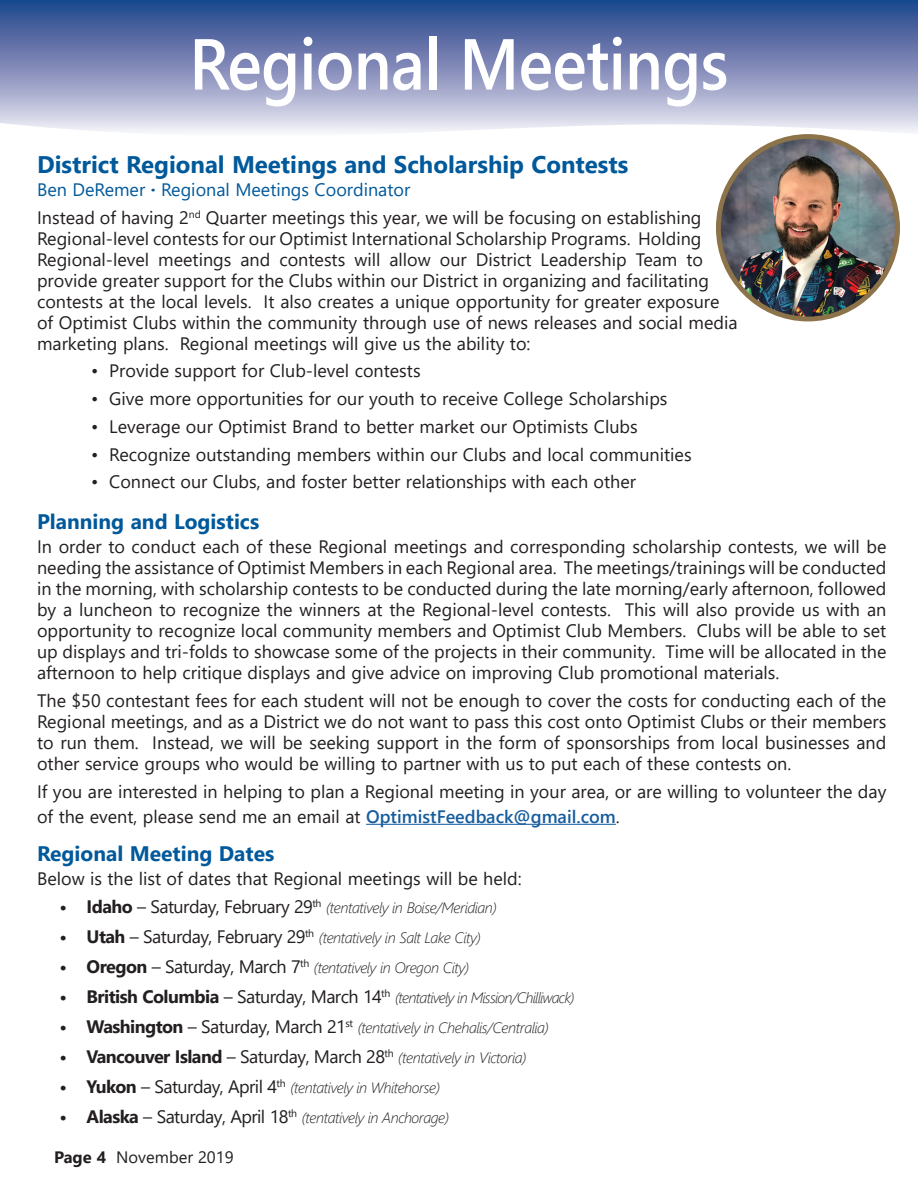
<style>
.page{position:relative;width:918px;height:1188px;background:#fff}
.page>*{position:absolute;margin:0;border:0;box-sizing:border-box;transform-origin:0 0}
.Page_Title{font:600 72px "Segoe UI";letter-spacing:-.01em;color:#fff;scale:.9 1}
.Subhead{font:700 24px "Segoe UI";color:#00599b}
.Subhead-2{font:700 21px "Segoe UI";color:#00599b}
.Subhead-3{font:18px/21px "Segoe UI";color:#231f20;text-align:justify}
.Body{font:18px/21px "Segoe UI";color:#231f20}
.Subhead-4{font:18px "Segoe UI";color:#00599b}
.t1{font:16.5px "Segoe UI";color:#231f20}
.t2{font:italic 300 15px "Segoe UI";letter-spacing:-.03em;color:#231f20}
.t3{font:italic 300 15px "Segoe UI";letter-spacing:-.05em;color:#231f20}
.s1{font-weight:700}
.s2{font-weight:600;color:#175d9e}
.s3{font-weight:700;font-style:normal;font-size:18px}
.s4{font-weight:400;font-style:normal;font-size:18px}
</style>
<div class="page">
<svg style="left:0;top:0;width:918px;height:137px;background:#8794be"></svg>
<hr style="left:366px;top:824px;width:250px;height:1px;background:#175d9e">
<img style="left:718px;top:137px;width:180px;height:182px">
<div style="left:716px;top:134px;width:184px;height:187px;border:5px solid #8d734a;border-radius:50%"></div>
<p class="Page_Title" style="left:189px;top:-4px;width:601px">Regional Meetings</p>
<p class="Subhead" style="left:37px;top:142px;width:593px">District Regional Meetings and Scholarship Contests</p>
<p class="Subhead-4" style="left:37px;top:173px;width:375px">Ben DeRemer <span class="s1">·</span> Regional Meetings Coordinator</p>
<p class="Body" style="left:37px;top:205px;width:702px">Instead of having 2<sup>nd</sup> Quarter meetings this year, we will be focusing on establishing Regional-level contests for our Optimist International Scholarship Programs. Holding Regional-level meetings and contests will allow our District Leadership Team to provide greater support for the Clubs within our District in organizing and facilitating contests at the local levels. It also creates a unique opportunity for greater exposure of Optimist Clubs within the community through use of news releases and social media marketing plans. Regional meetings will give us the ability to:</p>
<p class="Body" style="left:91px;top:359px;width:331px">• Provide support for Club-level contests</p>
<p class="Body" style="left:91px;top:387px;width:578px">• Give more opportunities for our youth to receive College Scholarships</p>
<p class="Body" style="left:91px;top:414px;width:548px">• Leverage our Optimist Brand to better market our Optimists Clubs</p>
<p class="Body" style="left:91px;top:442px;width:602px">• Recognize outstanding members within our Clubs and local communities</p>
<p class="Body" style="left:91px;top:470px;width:547px">• Connect our Clubs, and foster better relationships with each other</p>
<p class="Subhead-2" style="left:37px;top:502px;width:224px">Planning and Logistics</p>
<p class="Subhead-3" style="left:37px;top:535px;width:851px">In order to conduct each of these Regional meetings and corresponding scholarship contests, we will be needing the assistance of Optimist Members in each Regional area. The meetings/trainings will be conducted in the morning, with scholarship contests to be conducted during the late morning/early afternoon, followed by a luncheon to recognize the winners at the Regional-level contests. This will also provide us with an opportunity to recognize local community members and Optimist Club Members. Clubs will be able to set up displays and tri-folds to showcase some of the projects in their community. Time will be allocated in the afternoon to help critique displays and give advice on improving Club promotional materials.</p>
<p class="Subhead-3" style="left:37px;top:688px;width:851px">The $50 contestant fees for each student will not be enough to cover the costs for conducting each of the Regional meetings, and as a District we do not want to pass this cost onto Optimist Clubs or their members to run them. Instead, we will be seeking support in the form of sponsorships from local businesses and other service groups who would be willing to partner with us to put each of these contests on.</p>
<p class="Subhead-3" style="left:37px;top:777px;width:851px;line-height:25.2px">If you are interested in helping to plan a Regional meeting in your area, or are willing to volunteer the day of the event, please send me an email at <span class="s2">OptimistFeedback@gmail.com</span>.</p>
<p class="Subhead-2" style="left:37px;top:834px;width:239px">Regional Meeting Dates</p>
<p class="Subhead-3" style="left:37px;top:867px;width:486px">Below is the list of dates that Regional meetings will be held:</p>
<p class="t2" style="left:60px;top:893px;width:439px"><span class="s3">• Idaho</span> <span class="s4">– Saturday, February 29</span><sup>th</sup> (tentatively in Boise/Meridian)</p>
<p class="t2" style="left:60px;top:923px;width:423px"><span class="s3">• Utah</span> <span class="s4">– Saturday, February 29</span><sup>th</sup> (tentatively in Salt Lake City)</p>
<p class="t2" style="left:60px;top:953px;width:411px"><span class="s3">• Oregon</span> <span class="s4">– Saturday, March 7</span><sup>th</sup> (tentatively in Oregon City)</p>
<p class="t3" style="left:60px;top:983px;width:516px"><span class="s3">• British Columbia</span> <span class="s4">– Saturday, March 14</span><sup>th</sup> (tentatively in Mission/Chilliwack)</p>
<p class="t2" style="left:60px;top:1013px;width:491px"><span class="s3">• Washington</span> <span class="s4">– Saturday, March 21</span><sup>st</sup> (tentatively in Chehalis/Centralia)</p>
<p class="t2" style="left:60px;top:1043px;width:468px"><span class="s3">• Vancouver Island</span> <span class="s4">– Saturday, March 28</span><sup>th</sup> (tentatively in Victoria)</p>
<p class="t2" style="left:60px;top:1073px;width:382px"><span class="s3">• Yukon</span> <span class="s4">– Saturday, April 4</span><sup>th</sup> (tentatively in Whitehorse)</p>
<p class="t2" style="left:60px;top:1103px;width:391px"><span class="s3">• Alaska</span> <span class="s4">– Saturday, April 18</span><sup>th</sup> (tentatively in Anchorage)</p>
<p class="t1" style="left:54px;top:1142px;width:181px"><span class="s1">Page 4</span> November 2019</p>
</div>
